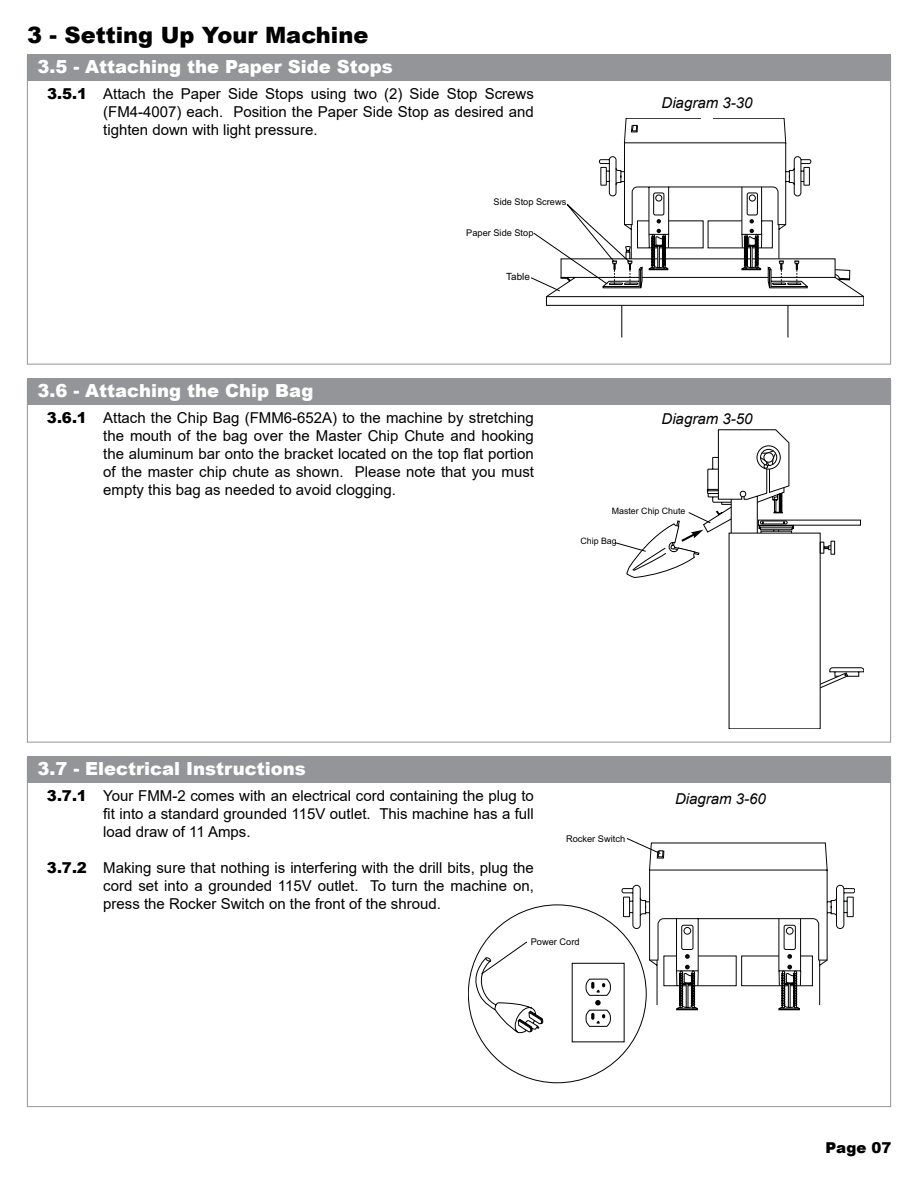
<style>
.page{position:relative;width:918px;height:1188px;background:#fff}
.page>*{position:absolute;margin:0;border:0;box-sizing:border-box;transform-origin:0 0}
.t1{font:900 22.5px "Arial";color:#000}
.t2{font:900 18px "Arial";color:#fff}
.t3{font:15px/18px "Arial";color:#000;text-align:justify}
.t4{font:italic 15px "Arial";color:#000}
.t5{font:900 15px "Arial";color:#000}
.t6{font:9.9px "Arial";color:#000}
.t7{font:9.3px "Arial";color:#000}
.t8{font:9.15px "Arial";color:#000}
.t9{font:8.85px "Arial";color:#000}
.s1{font-weight:900}
</style>
<div class="page">
<div style="left:27px;top:54px;width:864px;height:27px;background:#939598"></div>
<div style="left:27px;top:378px;width:864px;height:27px;background:#939598"></div>
<svg style="left:615px;top:429px;width:249px;height:300px"></svg>
<div style="left:546px;top:296px;width:318px;height:10px;border:1px solid #020202"></div>
<hr style="left:622px;top:305px;width:1px;height:33px;background:#020202">
<hr style="left:788px;top:305px;width:1px;height:33px;background:#020202">
<svg style="left:531px;top:118px;width:333px;height:179px"></svg>
<div style="left:27px;top:756px;width:864px;height:27px;background:#939598"></div>
<svg style="left:622px;top:838px;width:233px;height:172px"></svg>
<svg style="left:474px;top:942px;width:137px;height:92px"></svg>
<h1 class="t1" style="left:27px;top:19px;width:343px">3 - Setting Up Your Machine</h1>
<p class="t2" style="left:37px;top:54px;width:357px">3.5 - Attaching the Paper Side Stops</p>
<p class="t5" style="left:47px;top:83px;width:42px">3.5.1</p>
<p class="t3" style="left:103px;top:85px;width:432px">Attach the Paper Side Stops using two (2) Side Stop Screws (FM4-4007) each. Position the Paper Side Stop as desired and tighten down with light pressure.</p>
<p class="t8" style="left:494px;top:196px;width:74px">Side Stop Screws</p>
<p class="t8" style="left:466px;top:227px;width:69px">Paper Side Stop</p>
<p class="t6" style="left:506px;top:270px;width:25px">Table</p>
<p class="t4" style="left:662px;top:93px;width:92px">Diagram 3-30</p>
<p class="t2" style="left:37px;top:378px;width:278px">3.6 - Attaching the Chip Bag</p>
<p class="t3" style="left:47px;top:409px;width:489px"><span class="s1">3.6.1</span> Attach the Chip Bag (FMM6-652A) to the machine by stretching</p>
<p class="t4" style="left:662px;top:410px;width:92px">Diagram 3-50</p>
<p class="t3" style="left:103px;top:427px;width:432px">the mouth of the bag over the Master Chip Chute and hooking the aluminum bar onto the bracket located on the top flat portion of the master chip chute as shown. Please note that you must empty this bag as needed to avoid clogging.</p>
<p class="t9" style="left:612px;top:505px;width:75px">Master Chip Chute</p>
<p class="t9" style="left:580px;top:536px;width:38px">Chip Bag</p>
<p class="t2" style="left:37px;top:756px;width:270px">3.7 - Electrical Instructions</p>
<p class="t5" style="left:47px;top:785px;width:42px">3.7.1</p>
<p class="t3" style="left:103px;top:787px;width:432px">Your FMM-2 comes with an electrical cord containing the plug to fit into a standard grounded 115V outlet. This machine has a full load draw of 11 Amps.</p>
<p class="t3" style="left:103px;top:859px;width:432px">Making sure that nothing is interfering with the drill bits, plug the cord set into a grounded 115V outlet. To turn the machine on, press the Rocker Switch on the front of the shroud.</p>
<p class="t5" style="left:47px;top:857px;width:42px">3.7.2</p>
<p class="t7" style="left:566px;top:833px;width:61px">Rocker Switch</p>
<p class="t7" style="left:531px;top:936px;width:50px">Power Cord</p>
<p class="t4" style="left:675px;top:789px;width:92px">Diagram 3-60</p>
<p class="t5" style="left:826px;top:1137px;width:67px">Page 07</p>
</div>
